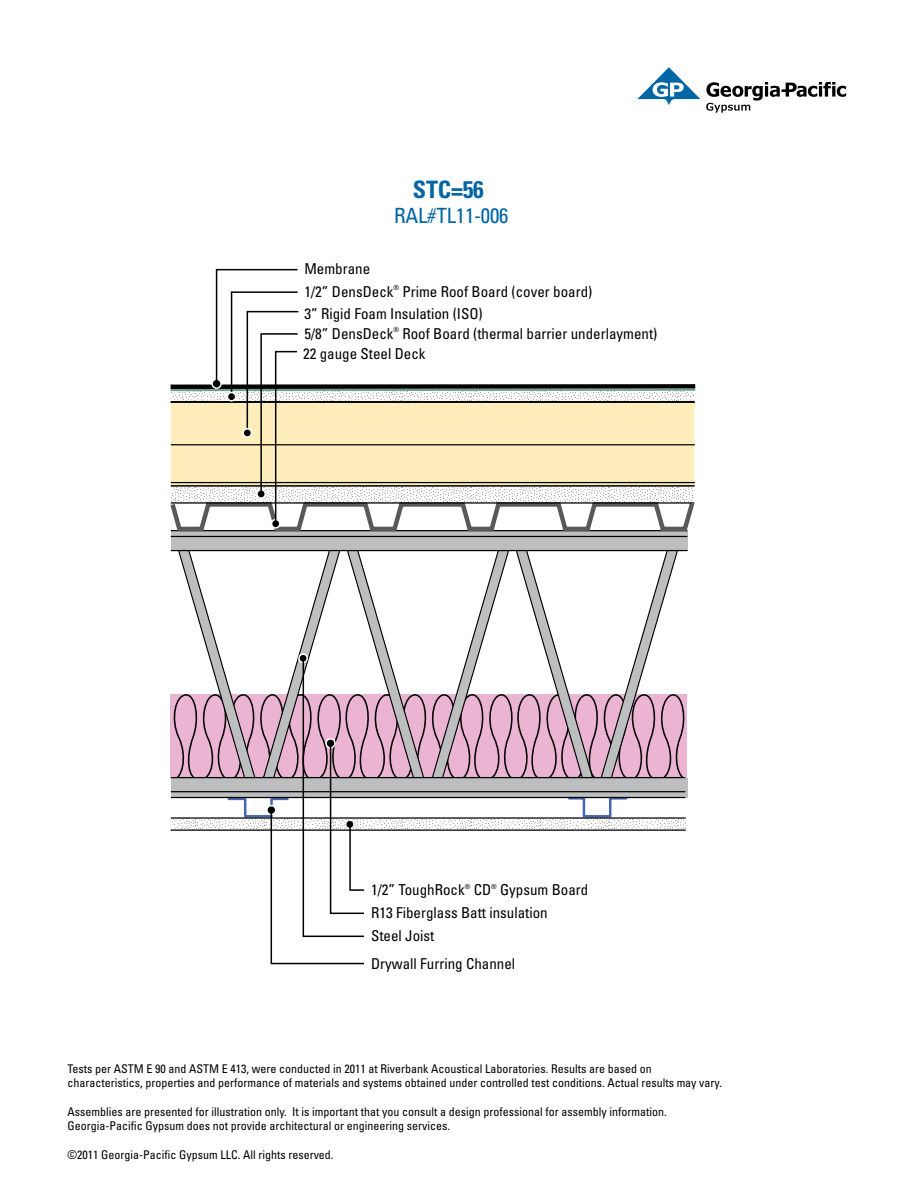
<style>
.page{position:relative;width:918px;height:1188px;background:#fff}
.page>*{position:absolute;margin:0;border:0;box-sizing:border-box;transform-origin:0 0}
.t1{font:700 condensed 24px "Univers LT Std";color:#0065a4}
.t2{font:condensed 21px "Univers LT Std";letter-spacing:-.01em;color:#0065a4}
.t3{font:condensed 15px/22.6px "Univers LT Std";color:#000}
.t4{font:condensed 12px/14.4px "Univers LT Std";color:#000}
</style>
<div class="page">
<svg style="left:170px;top:268px;width:526px;height:697px"></svg>
<div style="left:272px;top:520px;width:7px;height:7px;border:2px solid #000;border-radius:50%"></div>
<svg style="left:637px;top:67px;width:63px;height:38px"></svg>
<svg style="left:706px;top:82px;width:140px;height:31px"></svg>
<p class="t3" style="left:304px;top:257px;width:67px">Membrane</p>
<h1 class="t1" style="left:413px;top:175px;width:72px">STC=56</h1>
<h2 class="t2" style="left:394px;top:202px;width:116px">RAL#TL11-006</h2>
<p class="t3" style="left:304px;top:280px;width:290px">1/2” DensDeck<sup>®</sup> Prime Roof Board (cover board)<br>3” Rigid Foam Insulation (ISO)</p>
<p class="t3" style="left:304px;top:322px;width:355px">5/8” DensDeck<sup>®</sup> Roof Board (thermal barrier underlayment)</p>
<p class="t3" style="left:303px;top:342px;width:124px">22 gauge Steel Deck</p>
<p class="t3" style="left:371px;top:878px;width:219px">1/2” ToughRock<sup>®</sup> CD<sup>®</sup> Gypsum Board</p>
<p class="t3" style="left:371px;top:901px;width:178px">R13 Fiberglass Batt insulation</p>
<p class="t3" style="left:371px;top:924px;width:65px">Steel Joist</p>
<p class="t3" style="left:371px;top:952px;width:146px">Drywall Furring Channel</p>
<p class="t4" style="left:68px;top:1061px;width:656px">Tests per ASTM E 90 and ASTM E 413, were conducted in 2011 at Riverbank Acoustical Laboratories. Results are based on characteristics, properties and performance of materials and systems obtained under controlled test conditions. Actual results may vary.</p>
<p class="t4" style="left:68px;top:1104px;width:601px">Assemblies are presented for illustration only. It is important that you consult a design professional for assembly information.<br>Georgia-Pacific Gypsum does not provide architectural or engineering services.</p>
<p class="t4" style="left:68px;top:1148px;width:268px">©2011 Georgia-Pacific Gypsum LLC. All rights reserved.</p>
</div>
